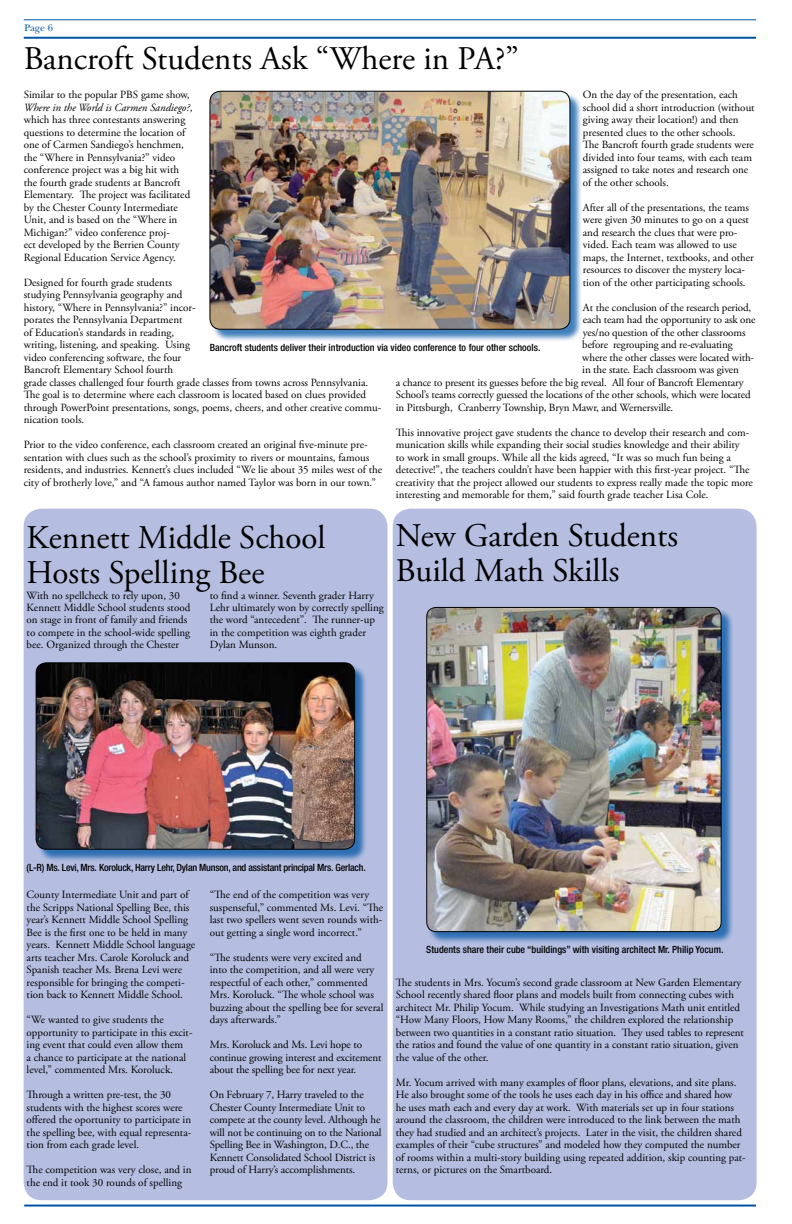
<style>
.page{position:relative;width:792px;height:1224px;background:#fff}
.page>*{position:absolute;margin:0;border:0;box-sizing:border-box;transform-origin:0 0}
.t1{font:33px/35px "Adobe Garamond Pro";color:#000}
.t2{font:11px/12.5px "Adobe Garamond Pro";color:#000}
.t3{font:500 condensed 10px "Helvetica Neue";color:#000}
.t4{font:500 condensed 10px "Helvetica Neue";letter-spacing:-.02em;color:#000}
.t5{font:10px "New Baskerville";color:#0054a4}
.s1{font-style:italic}
</style>
<div class="page">
<hr style="left:24px;top:19px;width:732px;height:1px;background:#0054a4">
<hr style="left:24px;top:37px;width:732px;height:2px;background:#0054a4">
<hr style="left:24px;top:1205px;width:732px;height:2px;background:#0054a4">
<div style="left:393px;top:509px;width:364px;height:691px;background:#b5bee0;border-radius:18px"></div>
<div style="left:24px;top:509px;width:364px;height:691px;background:#b5bee0;border-radius:18px"></div>
<div style="left:37px;top:664px;width:331px;height:198px;background:#0054a4;opacity:.75"></div>
<img style="left:36px;top:663px;width:319px;height:186px">
<div style="left:36px;top:662px;width:319px;height:188px;border:1px solid #000;border-radius:10px"></div>
<div style="left:211px;top:92px;width:372px;height:250px;background:#0054a4;opacity:.75"></div>
<img style="left:211px;top:91px;width:359px;height:238px">
<div style="left:209px;top:91px;width:361px;height:239px;border:1px solid #000;border-radius:11px"></div>
<div style="left:428px;top:608px;width:306px;height:336px;background:#0054a4;opacity:.75"></div>
<img style="left:428px;top:607px;width:293px;height:325px">
<div style="left:426px;top:607px;width:296px;height:325px;border:1px solid #000;border-radius:9px"></div>
<p class="t5" style="left:24px;top:22px;width:30px">Page 6</p>
<h1 class="t1" style="left:24px;top:42px;width:497px">Bancroft Students Ask “Where in PA?”</h1>
<p class="t2" style="left:583px;top:89px;width:173px">On the day of the presentation, each school did a short introduction (without giving away their location!) and then presented clues to the other schools.<br>The Bancroft fourth grade students were divided into four teams, with each team assigned to take notes and research one of the other schools.</p>
<p class="t2" style="left:583px;top:201px;width:173px">After all of the presentations, the teams were given 30 minutes to go on a quest and research the clues that were pro&shy;vided. Each team was allowed to use maps, the Internet, textbooks, and other resources to discover the mystery loca&shy;tion of the other participating schools.</p>
<p class="t2" style="left:583px;top:301px;width:170px">At the conclusion of the research period,</p>
<p class="t2" style="left:583px;top:314px;width:174px">each team had the opportunity to ask one</p>
<p class="t2" style="left:583px;top:326px;width:164px">yes/no question of the other classrooms</p>
<p class="t2" style="left:582px;top:339px;width:152px">before regrouping and re-evaluating</p>
<p class="t2" style="left:582px;top:351px;width:173px">where the other classes were located with-</p>
<p class="t2" style="left:582px;top:364px;width:158px">in the state. Each classroom was given</p>
<p class="t2" style="left:396px;top:376px;width:349px">a chance to present its guesses before the big reveal. All four of Bancroft Elementary</p>
<p class="t2" style="left:396px;top:389px;width:356px">School’s teams correctly guessed the locations of the other schools, which were located</p>
<p class="t2" style="left:396px;top:401px;width:279px">in Pittsburgh, Cranberry Township, Bryn Mawr, and Wernersville.</p>
<p class="t2" style="left:396px;top:426px;width:359px">This innovative project gave students the chance to develop their research and com&shy;munication skills while expanding their social studies knowledge and their ability<br>to work in small groups. While all the kids agreed, “It was so much fun being a detective!”, the teachers couldn’t have been happier with this first-year project. “The creativity that the project allowed our students to express really made the topic more interesting and memorable for them,” said fourth grade teacher Lisa Cole.</p>
<p class="t2" style="left:24px;top:89px;width:170px">Similar to the popular PBS game show, <span class="s1">Where in the World is Carmen Sandiego?</span>, which has three contestants answering questions to determine the location of one of Carmen Sandiego’s henchmen, the “Where in Pennsylvania?” video conference project was a big hit with the fourth grade students at Bancroft Elementary. The project was facilitated by the Chester County Intermediate Unit, and is based on the “Where in Michigan?” video conference proj-<br>ect developed by the Berrien County Regional Education Service Agency.</p>
<p class="t2" style="left:24px;top:277px;width:359px">Designed for fourth grade students<br>studying Pennsylvania geography and<br>history, “Where in Pennsylvania?” incor-<br>porates the Pennsylvania Department<br>of Education’s standards in reading,<br>writing, listening, and speaking. Using<br>video conferencing software, the four<br>Bancroft Elementary School fourth<br>grade classes challenged four fourth grade classes from towns across Pennsylvania.<br>The goal is to determine where each classroom is located based on clues provided through PowerPoint presentations, songs, poems, cheers, and other creative commu&shy;nication tools.</p>
<p class="t2" style="left:24px;top:439px;width:360px">Prior to the video conference, each classroom created an original five-minute pre&shy;sentation with clues such as the school’s proximity to rivers or mountains, famous residents, and industries. Kennett’s clues included “We lie about 35 miles west of the city of brotherly love,” and “A famous author named Taylor was born in our town.”</p>
<p class="t3" style="left:210px;top:341px;width:332px">Bancroft students deliver their introduction via video conference to four other schools.</p>
<h1 class="t1" style="left:27px;top:521px;width:301px">Kennett Middle School<br>Hosts Spelling Bee</h1>
<p class="t2" style="left:210px;top:589px;width:175px">to find a winner. Seventh grader Harry Lehr ultimately won by correctly spelling the word “antecedent”. The runner-up in the competition was eighth grader Dylan Munson.</p>
<p class="t2" style="left:27px;top:589px;width:165px">With no spellcheck to rely upon, 30<br>Kennett Middle School students stood on stage in front of family and friends to compete in the school-wide spelling bee. Organized through the Chester</p>
<h1 class="t1" style="left:396px;top:519px;width:284px">New Garden Students<br>Build Math Skills</h1>
<p class="t4" style="left:27px;top:862px;width:341px">(L-R) Ms. Levi, Mrs. Koroluck, Harry Lehr, Dylan Munson, and assistant principal Mrs. Gerlach.</p>
<p class="t2" style="left:27px;top:889px;width:170px">County Intermediate Unit and part of the Scripps National Spelling Bee, this year’s Kennett Middle School Spelling Bee is the first one to be held in many years. Kennett Middle School language arts teacher Mrs. Carole Koroluck and Spanish teacher Ms. Brena Levi were responsible for bringing the competi&shy;tion back to Kennett Middle School.</p>
<p class="t2" style="left:27px;top:1014px;width:167px">“We wanted to give students the opportunity to participate in this excit&shy;ing event that could even allow them<br>a chance to participate at the national level,” commented Mrs. Koroluck.</p>
<p class="t2" style="left:27px;top:1089px;width:166px">Through a written pre-test, the 30 students with the highest scores were offered the oportunity to participate in the spelling bee, with equal representa&shy;tion from each grade level.</p>
<p class="t2" style="left:27px;top:1164px;width:166px">The competition was very close, and in the end it took 30 rounds of spelling</p>
<p class="t2" style="left:210px;top:889px;width:175px">“The end of the competition was very suspenseful,” commented Ms. Levi. “The last two spellers went seven rounds with&shy;out getting a single word incorrect.”</p>
<p class="t2" style="left:210px;top:952px;width:175px">“The students were very excited and<br>into the competition, and all were very respectful of each other,” commented Mrs. Koroluck. “The whole school was buzzing about the spelling bee for several days afterwards.”</p>
<p class="t2" style="left:210px;top:1039px;width:173px">Mrs. Koroluck and Ms. Levi hope to continue growing interest and excitement about the spelling bee for next year.</p>
<p class="t2" style="left:210px;top:1089px;width:173px">On February 7, Harry traveled to the Chester County Intermediate Unit to compete at the county level. Although he will not be continuing on to the National Spelling Bee in Washington, D.C., the Kennett Consolidated School District is proud of Harry’s accomplishments.</p>
<p class="t3" style="left:426px;top:944px;width:299px">Students share their cube “buildings” with visiting architect Mr. Philip Yocum.</p>
<p class="t2" style="left:396px;top:977px;width:350px">The students in Mrs. Yocum’s second grade classroom at New Garden Elementary School recently shared floor plans and models built from connecting cubes with architect Mr. Philip Yocum. While studying an Investigations Math unit entitled “How Many Floors, How Many Rooms,” the children explored the relationship between two quantities in a constant ratio situation. They used tables to represent the ratios and found the value of one quantity in a constant ratio situation, given the value of the other.</p>
<p class="t2" style="left:396px;top:1077px;width:351px">Mr. Yocum arrived with many examples of floor plans, elevations, and site plans.<br>He also brought some of the tools he uses each day in his office and shared how<br>he uses math each and every day at work. With materials set up in four stations around the classroom, the children were introduced to the link between the math they had studied and an architect’s projects. Later in the visit, the children shared examples of their “cube structures” and modeled how they computed the number of rooms within a multi-story building using repeated addition, skip counting pat&shy;terns, or pictures on the Smartboard.</p>
</div>
